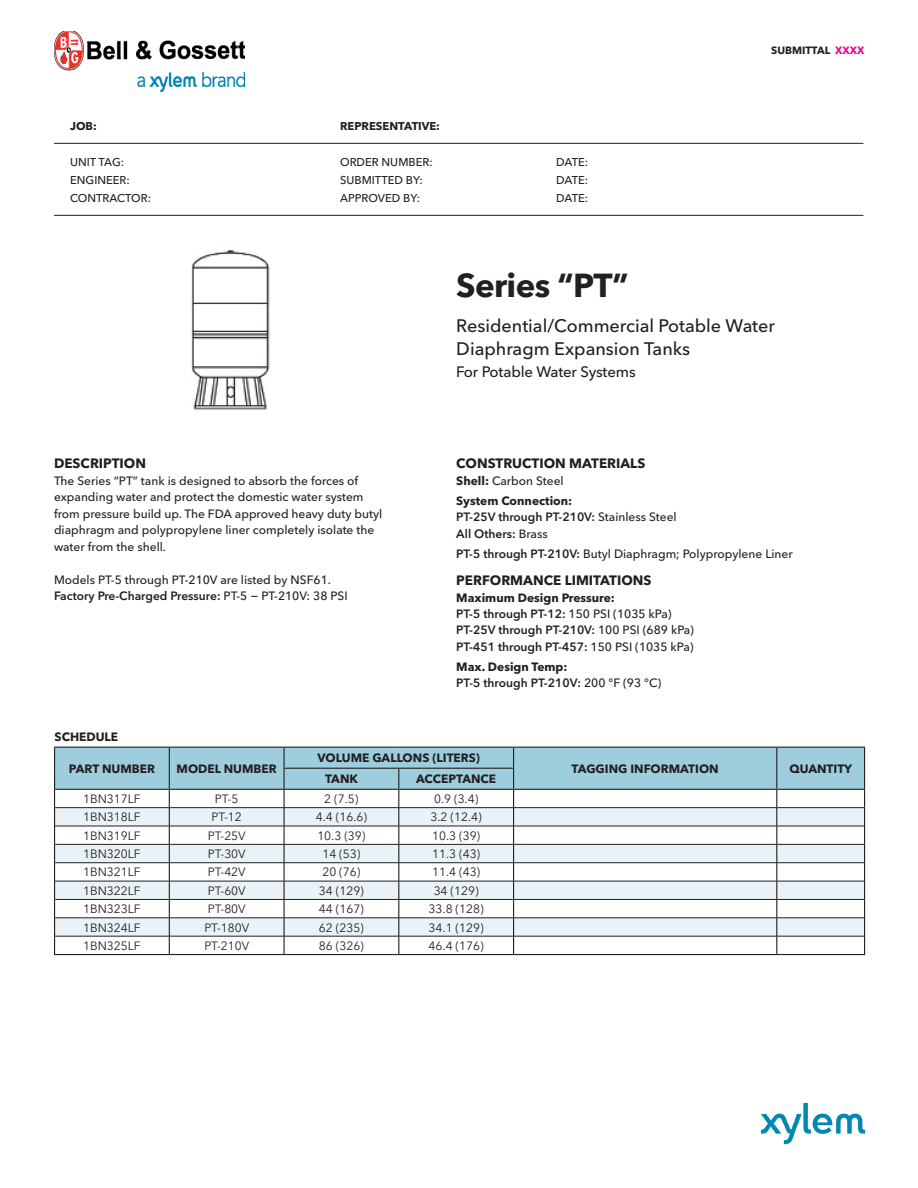
<style>
.page{position:relative;width:918px;height:1188px;background:#fff}
.page>*{position:absolute;margin:0;border:0;box-sizing:border-box;transform-origin:0 0}
.t1{font:700 33px "Avenir Next LT Pro";letter-spacing:-.02em;color:#231f20}
.t2{font:500 18px/22.5px "Avenir Next LT Pro";color:#231f20}
.t3{font:500 15px "Avenir Next LT Pro";letter-spacing:-.01em;color:#231f20}
.t4{font:700 13.5px "Avenir Next LT Pro";color:#231f20}
.t5{font:500 12px/16.5px "Avenir Next LT Pro";color:#231f20}
.t6{font:600 12px/16.4px "Avenir Next LT Pro";color:#231f20}
.t7{font:12px "Avenir Next LT Pro";color:#231f20}
.t8{font:700 12px/20.1px "Avenir Next LT Pro";color:#231f20}
.t9{font:500 11.25px "Avenir Next LT Pro";color:#231f20}
.t10{font:700 11.25px "Avenir Next LT Pro";color:#231f20}
.t11{font:700 10.5px "Avenir Next LT Pro";color:#231f20}
.s1{color:#ed028c}
.s2{font-weight:500}
.s3{font-weight:600}
.s4{font-weight:700}
</style>
<div class="page">
<img style="left:54px;top:31px;width:191px;height:60px">
<hr style="left:54px;top:143px;width:809px;height:1px;background:#231f20">
<hr style="left:54px;top:215px;width:809px;height:1px;background:#231f20">
<img style="left:762px;top:1104px;width:104px;height:41px">
<div style="left:799px;top:1138px;width:75px;height:15px;background:#fff"></div>
<svg style="left:54px;top:747px;width:811px;height:207px"></svg>
<hr style="left:54px;top:954px;width:115px;height:1px;background:#231f20">
<hr style="left:169px;top:954px;width:115px;height:1px;background:#231f20">
<hr style="left:284px;top:954px;width:115px;height:1px;background:#231f20">
<hr style="left:399px;top:954px;width:115px;height:1px;background:#231f20">
<hr style="left:514px;top:954px;width:263px;height:1px;background:#231f20">
<hr style="left:777px;top:954px;width:88px;height:1px;background:#231f20">
<img style="left:191px;top:250px;width:79px;height:160px">
<p class="t10" style="left:70px;top:120px;width:28px">JOB:</p>
<p class="t10" style="left:340px;top:120px;width:101px">REPRESENTATIVE:</p>
<p class="t9" style="left:70px;top:156px;width:56px">UNIT TAG:</p>
<p class="t9" style="left:340px;top:156px;width:94px">ORDER NUMBER:</p>
<p class="t9" style="left:556px;top:156px;width:34px">DATE:</p>
<p class="t9" style="left:70px;top:174px;width:61px">ENGINEER:</p>
<p class="t9" style="left:340px;top:174px;width:84px">SUBMITTED BY:</p>
<p class="t9" style="left:556px;top:174px;width:34px">DATE:</p>
<p class="t9" style="left:70px;top:192px;width:82px">CONTRACTOR:</p>
<p class="t9" style="left:340px;top:192px;width:82px">APPROVED BY:</p>
<p class="t9" style="left:556px;top:192px;width:34px">DATE:</p>
<p class="t11" style="left:771px;top:44px;width:95px">SUBMITTAL <span class="s1">XXXX</span></p>
<p class="t4" style="left:54px;top:455px;width:94px">DESCRIPTION</p>
<p class="t5" style="left:54px;top:472px;width:330px">The Series “PT” tank is designed to absorb the forces of expanding water and protect the domestic water system from pressure build up. The FDA approved heavy duty butyl diaphragm and polypropylene liner completely isolate the water from the shell.</p>
<p class="t5" style="left:54px;top:571px;width:278px">Models PT-5 through PT-210V are listed by NSF61.</p>
<p class="t6" style="left:54px;top:588px;width:295px">Factory Pre-Charged Pressure: <span class="s2">PT-5 − PT-210V: 38 PSI</span></p>
<p class="t8" style="left:55px;top:727px;width:65px">SCHEDULE</p>
<p class="t1" style="left:456px;top:266px;width:174px">Series “PT”</p>
<p class="t2" style="left:456px;top:315px;width:320px">Residential/Commercial Potable Water<br>Diaphragm Expansion Tanks</p>
<p class="t3" style="left:456px;top:363px;width:181px">For Potable Water Systems</p>
<p class="t4" style="left:456px;top:455px;width:191px">CONSTRUCTION MATERIALS</p>
<p class="t8" style="left:456px;top:470px;width:117px">Shell: <span class="s2">Carbon Steel<br></span>System Connection:</p>
<p class="t6" style="left:456px;top:509px;width:222px">PT-25V through PT-210V: <span class="s2">Stainless Steel<br></span>All Others: <span class="s2">Brass</span></p>
<p class="t5" style="left:456px;top:545px;width:338px"><span class="s3">PT-5 through PT-210V:</span> Butyl Diaphragm; Polypropylene Liner</p>
<p class="t4" style="left:456px;top:572px;width:197px">PERFORMANCE LIMITATIONS</p>
<p class="t6" style="left:456px;top:589px;width:239px"><span class="s4">Maximum Design Pressure:<br></span>PT-5 through PT-12: <span class="s2">150 PSI (1035 kPa)<br></span>PT-25V through PT-210V: <span class="s2">100 PSI (689 kPa)<br></span>PT-451 through PT-457: <span class="s2">150 PSI (1035 kPa)</span></p>
<p class="t6" style="left:456px;top:658px;width:207px"><span class="s4">Max. Design Temp:<br></span>PT-5 through PT-210V: <span class="s2">200 °F (93 °C)</span></p>
<p class="t8" style="left:69px;top:758px;width:88px">PART NUMBER</p>
<p class="t8" style="left:177px;top:758px;width:102px">MODEL NUMBER</p>
<p class="t8" style="left:318px;top:748px;width:164px">VOLUME GALLONS (LITERS)</p>
<p class="t8" style="left:325px;top:769px;width:35px">TANK</p>
<p class="t8" style="left:416px;top:769px;width:82px">ACCEPTANCE</p>
<p class="t7" style="left:83px;top:792px;width:59px">1BN317LF</p>
<p class="t7" style="left:215px;top:792px;width:25px">PT-5</p>
<p class="t7" style="left:324px;top:792px;width:36px">2 (7.5)</p>
<p class="t7" style="left:434px;top:792px;width:46px">0.9 (3.4)</p>
<p class="t7" style="left:83px;top:810px;width:59px">1BN318LF</p>
<p class="t7" style="left:211px;top:810px;width:32px">PT-12</p>
<p class="t7" style="left:316px;top:810px;width:53px">4.4 (16.6)</p>
<p class="t7" style="left:431px;top:810px;width:53px">3.2 (12.4)</p>
<p class="t7" style="left:83px;top:828px;width:59px">1BN319LF</p>
<p class="t7" style="left:208px;top:828px;width:39px">PT-25V</p>
<p class="t7" style="left:317px;top:828px;width:50px">10.3 (39)</p>
<p class="t7" style="left:432px;top:828px;width:50px">10.3 (39)</p>
<p class="t7" style="left:83px;top:847px;width:59px">1BN320LF</p>
<p class="t7" style="left:208px;top:847px;width:39px">PT-30V</p>
<p class="t7" style="left:322px;top:847px;width:40px">14 (53)</p>
<p class="t7" style="left:432px;top:847px;width:50px">11.3 (43)</p>
<p class="t7" style="left:83px;top:865px;width:59px">1BN321LF</p>
<p class="t7" style="left:208px;top:865px;width:39px">PT-42V</p>
<p class="t7" style="left:322px;top:865px;width:40px">20 (76)</p>
<p class="t7" style="left:432px;top:865px;width:50px">11.4 (43)</p>
<p class="t7" style="left:83px;top:883px;width:59px">1BN322LF</p>
<p class="t7" style="left:208px;top:883px;width:39px">PT-60V</p>
<p class="t7" style="left:319px;top:883px;width:46px">34 (129)</p>
<p class="t7" style="left:434px;top:883px;width:46px">34 (129)</p>
<p class="t7" style="left:83px;top:902px;width:59px">1BN323LF</p>
<p class="t7" style="left:208px;top:902px;width:39px">PT-80V</p>
<p class="t7" style="left:319px;top:902px;width:46px">44 (167)</p>
<p class="t7" style="left:429px;top:902px;width:57px">33.8 (128)</p>
<p class="t7" style="left:83px;top:920px;width:59px">1BN324LF</p>
<p class="t7" style="left:204px;top:920px;width:46px">PT-180V</p>
<p class="t7" style="left:319px;top:920px;width:46px">62 (235)</p>
<p class="t7" style="left:429px;top:920px;width:57px">34.1 (129)</p>
<p class="t7" style="left:83px;top:939px;width:59px">1BN325LF</p>
<p class="t7" style="left:204px;top:939px;width:46px">PT-210V</p>
<p class="t7" style="left:319px;top:939px;width:46px">86 (326)</p>
<p class="t7" style="left:429px;top:939px;width:57px">46.4 (176)</p>
<p class="t8" style="left:572px;top:758px;width:149px">TAGGING INFORMATION</p>
<p class="t8" style="left:789px;top:758px;width:64px">QUANTITY</p>
</div>
